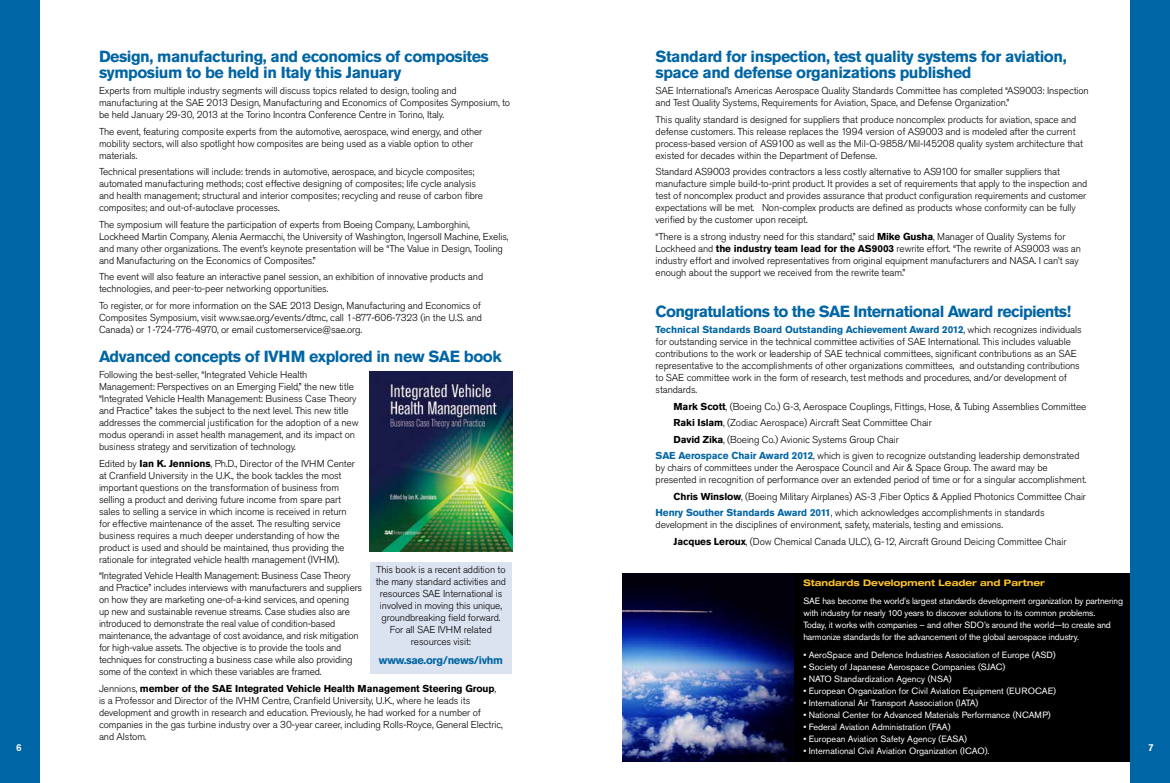
<style>
.page{position:relative;width:1170px;height:783px;background:#fff}
.page>*{position:absolute;margin:0;border:0;box-sizing:border-box;transform-origin:0 0}
.t1{font:700 16px/16px "Akzidenz Grotesk Pro";letter-spacing:-.03em;color:#0065a4}
.t2{font:700 11px "Akzidenz Grotesk Pro";letter-spacing:-.03em;color:#0065a4}
.t3{font:300 10px/12px "Akzidenz Grotesk Pro";letter-spacing:-.01em;color:#000}
.t4{font:500 10px "Akzidenz Grotesk Pro";color:#fff}
.t5{font:9px/12px "Akzidenz Grotesk Pro";color:#fff}
.t6{font:700 expanded 9px "Helvetica Neue LT Std";color:#ffc425}
.s1{font-weight:700}
.s2{font-weight:700;color:#0065a4}
</style>
<div class="page">
<div style="left:1130px;top:0;width:40px;height:783px;background:#0065a4"></div>
<div style="left:622px;top:573px;width:508px;height:189px;background:#000"></div>
<img style="left:622px;top:573px;width:172px;height:189px">
<div style="left:0;top:0;width:40px;height:783px;background:#0065a4"></div>
<img style="left:370px;top:372px;width:143px;height:180px">
<div style="left:370px;top:562px;width:142px;height:112px;background:#dce3f0"></div>
<h1 class="t1" style="left:656px;top:48px;width:413px">Standard for inspection, test quality systems for aviation, space and defense organizations published</h1>
<p class="t3" style="left:656px;top:85px;width:435px">SAE International’s Americas Aerospace Quality Standards Committee has completed “AS9003: Inspection and Test Quality Systems, Requirements for Aviation, Space, and Defense Organization.”</p>
<p class="t3" style="left:656px;top:113px;width:429px">This quality standard is designed for suppliers that produce noncomplex products for aviation, space and defense customers. This release replaces the 1994 version of AS9003 and is modeled after the current process-based version of AS9100 as well as the Mil-Q-9858/Mil-I45208 quality system architecture that existed for decades within the Department of Defense.</p>
<p class="t3" style="left:656px;top:166px;width:433px">Standard AS9003 provides contractors a less costly alternative to AS9100 for smaller suppliers that manufacture simple build-to-print product. It provides a set of requirements that apply to the inspection and test of noncomplex product and provides assurance that product configuration requirements and customer expectations will be met. Non-complex products are defined as products whose conformity can be fully verified by the customer upon receipt.</p>
<p class="t3" style="left:656px;top:230px;width:427px">“There is a strong industry need for this standard,” said <span class="s1">Mike Gusha</span>, Manager of Quality Systems for Lockheed and <span class="s1">the industry team lead for the AS9003</span> rewrite effort. “The rewrite of AS9003 was an industry effort and involved representatives from original equipment manufacturers and NASA. I can’t say enough about the support we received from the rewrite team.”</p>
<h1 class="t1" style="left:99px;top:48px;width:391px">Design, manufacturing, and economics of composites symposium to be held in Italy this January</h1>
<p class="t3" style="left:99px;top:85px;width:413px">Experts from multiple industry segments will discuss topics related to design, tooling and manufacturing at the SAE 2013 Design, Manufacturing and Economics of Composites Symposium, to be held January 29-30, 2013 at the Torino Incontra Conference Centre in Torino, Italy.</p>
<p class="t3" style="left:99px;top:125px;width:385px">The event, featuring composite experts from the automotive, aerospace, wind energy, and other mobility sectors, will also spotlight how composites are being used as a viable option to other materials.</p>
<p class="t3" style="left:99px;top:166px;width:386px">Technical presentations will include: trends in automotive, aerospace, and bicycle composites; automated manufacturing methods; cost effective designing of composites; life cycle analysis and health management; structural and interior composites; recycling and reuse of carbon fibre composites; and out-of-autoclave processes.</p>
<p class="t3" style="left:99px;top:218px;width:411px">The symposium will feature the participation of experts from Boeing Company, Lamborghini, Lockheed Martin Company, Alenia Aermacchi, the University of Washington, Ingersoll Machine, Exelis, and many other organizations. The event’s keynote presentation will be “The Value in Design, Tooling and Manufacturing on the Economics of Composites.”</p>
<p class="t3" style="left:99px;top:271px;width:386px">The event will also feature an interactive panel session, an exhibition of innovative products and technologies, and peer-to-peer networking opportunities.</p>
<p class="t3" style="left:99px;top:299px;width:384px;text-align:justify">To register, or for more information on the SAE 2013 Design, Manufacturing and Economics of Composites Symposium, visit www.sae.org/events/dtmc, call 1-877-606-7323 (in the U.S. and Canada) or 1-724-776-4970, or email customerservice@sae.org.</p>
<h1 class="t1" style="left:99px;top:348px;width:404px">Advanced concepts of IVHM explored in new SAE book</h1>
<p class="t3" style="left:99px;top:369px;width:261px">Following the best-seller, “Integrated Vehicle Health Management: Perspectives on an Emerging Field,” the new title “Integrated Vehicle Health Management: Business Case Theory and Practice” takes the subject to the next level. This new title addresses the commercial justification for the adoption of a new modus operandi in asset health management, and its impact on business strategy and servitization of technology.</p>
<p class="t3" style="left:99px;top:457px;width:257px">Edited by <span class="s1">Ian K. Jennions</span>, Ph.D., Director of the IVHM Center at Cranfield University in the U.K., the book tackles the most important questions on the transformation of business from selling a product and deriving future income from spare part sales to selling a service in which income is received in return for effective maintenance of the asset. The resulting service business requires a much deeper understanding of how the product is used and should be maintained, thus providing the rationale for integrated vehicle health management (IVHM).</p>
<p class="t3" style="left:99px;top:570px;width:265px">“Integrated Vehicle Health Management: Business Case Theory and Practice” includes interviews with manufacturers and suppliers on how they are marketing one-of-a-kind services, and opening<br>up new and sustainable revenue streams. Case studies also are introduced to demonstrate the real value of condition-based maintenance, the advantage of cost avoidance, and risk mitigation for high-value assets. The objective is to provide the tools and techniques for constructing a business case while also providing some of the context in which these variables are framed.</p>
<p class="t3" style="left:99px;top:682px;width:405px">Jennions, <span class="s1">member of the SAE Integrated Vehicle Health Management Steering Group</span>, is a Professor and Director of the IVHM Centre, Cranfield University, U.K., where he leads its development and growth in research and education. Previously, he had worked for a number of companies in the gas turbine industry over a 30-year career, including Rolls-Royce, General Electric, and Alstom.</p>
<h1 class="t1" style="left:656px;top:303px;width:417px">Congratulations to the SAE International Award recipients!</h1>
<p class="t3" style="left:656px;top:324px;width:428px"><span class="s2">Technical Standards Board Outstanding Achievement Award 2012</span>, which recognizes individuals for outstanding service in the technical committee activities of SAE International. This includes valuable contributions to the work or leadership of SAE technical committees, significant contributions as an SAE representative to the accomplishments of other organizations committees, and outstanding contributions to SAE committee work in the form of research, test methods and procedures, and/or development of standards.</p>
<p class="t3" style="left:674px;top:400px;width:414px"><span class="s1">Mark Scott</span>, (Boeing Co.) G-3, Aerospace Couplings, Fittings, Hose, &amp; Tubing Assemblies Committee</p>
<p class="t3" style="left:674px;top:417px;width:260px"><span class="s1">Raki Islam</span>, (Zodiac Aerospace) Aircraft Seat Committee Chair</p>
<p class="t3" style="left:674px;top:433px;width:227px"><span class="s1">David Zika</span>, (Boeing Co.) Avionic Systems Group Chair</p>
<p class="t3" style="left:656px;top:450px;width:426px"><span class="s2">SAE Aerospace Chair Award 2012</span>, which is given to recognize outstanding leadership demonstrated</p>
<p class="t3" style="left:656px;top:462px;width:432px">by chairs of committees under the Aerospace Council and Air &amp; Space Group. The award may be presented in recognition of performance over an extended period of time or for a singular accomplishment.</p>
<p class="t3" style="left:656px;top:488px;width:432px;line-height:16.5px;text-indent:18px"><span class="s1">Chris Winslow</span>, (Boeing Military Airplanes) AS-3 ,Fiber Optics &amp; Applied Photonics Committee Chair<br><span class="s2">Henry Souther Standards Award 2011</span>, which acknowledges accomplishments in standards</p>
<p class="t3" style="left:674px;top:516px;width:394px;line-height:16.5px;text-indent:-18px">development in the disciplines of environment, safety, materials, testing and emissions.<br><span class="s1">Jacques Leroux</span>, (Dow Chemical Canada ULC), G-12, Aircraft Ground Deicing Committee Chair</p>
<p class="t3" style="left:376px;top:564px;width:132px;text-align:center">This book is a recent addition to the many standard activities and resources SAE International is involved in moving this unique, groundbreaking field forward.<br>For all SAE IVHM related resources visit:</p>
<p class="t2" style="left:379px;top:653px;width:126px">www.sae.org/news/ivhm</p>
<p class="t6" style="left:803px;top:578px;width:243px">Standards Development Leader and Partner</p>
<p class="t5" style="left:803px;top:595px;width:321px">SAE has become the world’s largest standards development organization by partnering with industry for nearly 100 years to discover solutions to its common problems.<br>Today, it works with companies – and other SDO’s around the world—to create and harmonize standards for the advancement of the global aerospace industry.</p>
<p class="t5" style="left:803px;top:648px;width:254px">• AeroSpace and Defence Industries Association of Europe (ASD)</p>
<p class="t5" style="left:803px;top:660px;width:204px">• Society of Japanese Aerospace Companies (SJAC)</p>
<p class="t5" style="left:803px;top:672px;width:150px">• NATO Standardization Agency (NSA)</p>
<p class="t5" style="left:803px;top:684px;width:254px">• European Organization for Civil Aviation Equipment (EUROCAE)</p>
<p class="t5" style="left:803px;top:696px;width:177px">• International Air Transport Association (IATA)</p>
<p class="t5" style="left:803px;top:708px;width:249px">• National Center for Advanced Materials Performance (NCAMP)</p>
<p class="t5" style="left:803px;top:720px;width:149px">• Federal Aviation Administration (FAA)</p>
<p class="t5" style="left:803px;top:732px;width:165px">• European Aviation Safety Agency (EASA)</p>
<p class="t4" style="left:16px;top:741px;width:7px">6</p>
<p class="t5" style="left:803px;top:744px;width:188px">• International Civil Aviation Organization (ICAO).</p>
<p class="t4" style="left:1148px;top:741px;width:7px">7</p>
</div>
